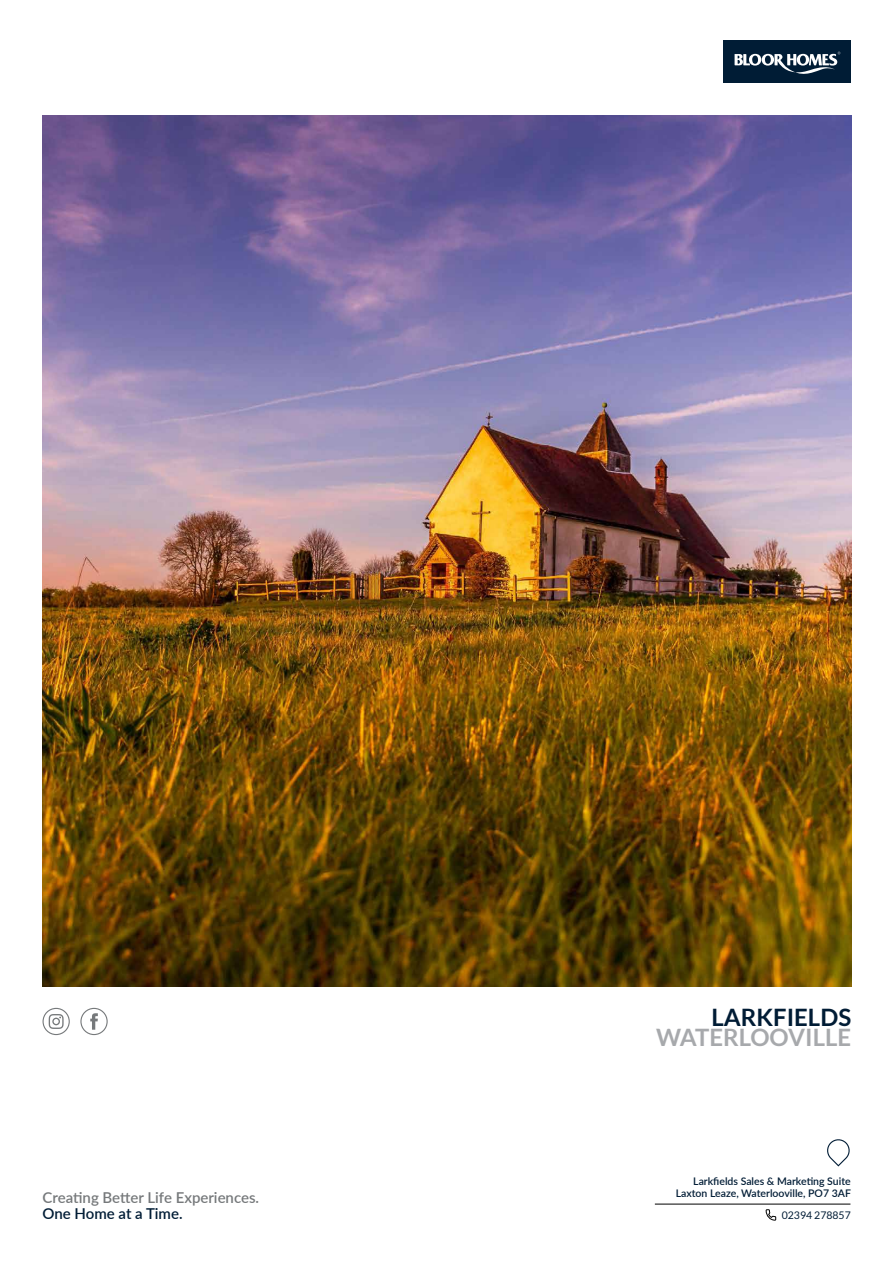
<style>
.page{position:relative;width:893px;height:1263px;background:#fff}
.page>*{position:absolute;margin:0;border:0;box-sizing:border-box;transform-origin:0 0}
.t1{font:700 24px "Lato";color:#a7a9ac}
.t2{font:700 24px "Lato";color:#001c35}
.t3{font:600 15px "Lato";color:#76797b}
.t4{font:600 15px "Lato";color:#001c35}
.t5{font:600 10.5px/12px "Lato";color:#001c35;text-align:right}
.t6{font:10.5px "Lato";color:#001c35}
</style>
<div class="page">
<div style="left:723px;top:40px;width:127px;height:43px;background:#001c35"></div>
<svg style="left:735px;top:52px;width:105px;height:22px"></svg>
<hr style="left:655px;top:1204px;width:195px;height:1px;background:#000">
<div style="left:80px;top:1008px;width:28px;height:27px;border:1px solid #76797b;border-radius:13px"></div>
<svg style="left:90px;top:1013px;width:8px;height:17px"></svg>
<div style="left:43px;top:1008px;width:27px;height:27px;border:1px solid #76797b;border-radius:13px"></div>
<svg style="left:49px;top:1014px;width:15px;height:15px"></svg>
<svg style="left:827px;top:1139px;width:23px;height:28px"></svg>
<svg style="left:765px;top:1209px;width:11px;height:12px"></svg>
<img style="left:43px;top:115px;width:808px;height:871px">
<h2 class="t3" style="left:43px;top:1187px;width:218px">Creating Better Life Experiences.</h2>
<h2 class="t4" style="left:43px;top:1202px;width:142px">One Home at a Time.</h2>
<h1 class="t2" style="left:711px;top:1003px;width:141px">LARKFIELDS</h1>
<h1 class="t1" style="left:656px;top:1023px;width:196px">WATERLOOVILLE</h1>
<p class="t5" style="left:676px;top:1175px;width:177px">Larkfields Sales &amp; Marketing Suite<br>Laxton Leaze, Waterlooville, PO7 3AF</p>
<p class="t6" style="left:782px;top:1209px;width:71px">02394 278857</p>
</div>
